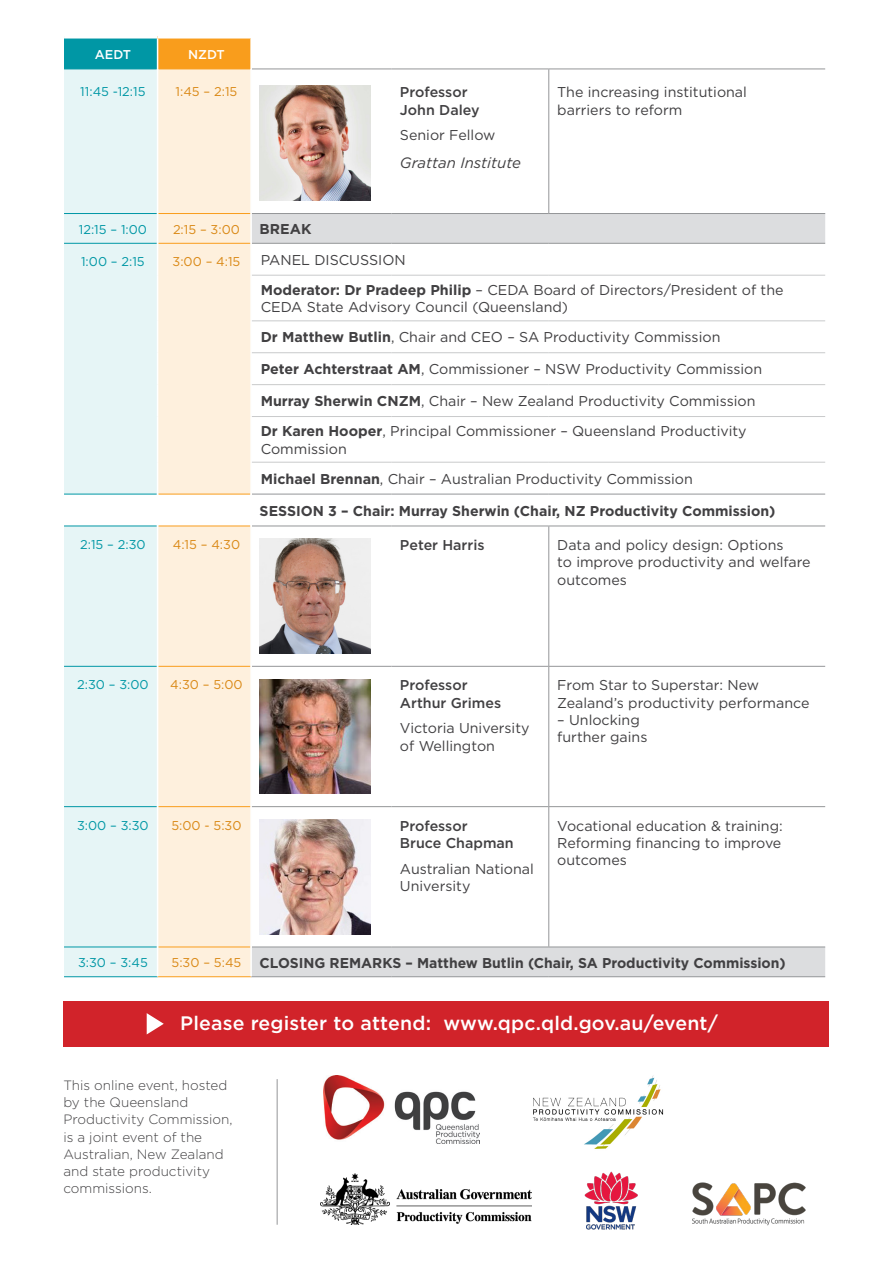
<style>
.page{position:relative;width:893px;height:1263px;background:#fff}
.page>*{position:absolute;margin:0;border:0;box-sizing:border-box;transform-origin:0 0}
.Forum_body_copy{font:500 19.5px "Gotham";letter-spacing:.01em;color:#fff}
.speaker_title{font:italic 15px "Gotham";color:#414042}
.Forum_body_copy-2{font:14.25px/17.2px "Gotham";color:#414042}
.Forum_body_copy-3{font:700 14.25px "Gotham";color:#414042}
.forum_name{font:500 14.25px/17.2px "Gotham";color:#414042}
.Forum_body_copy-4{font:300 13.5px/17.2px "Gotham";color:#414042}
.Forum_body_copy-5{font:12.75px "Gotham";color:#0097a5}
.Forum_body_copy-6{font:12.75px "Gotham";color:#da8916}
.Forum_body_copy-7{font:500 12.75px "Gotham";color:#fff}
.s1{font-weight:700}
</style>
<div class="page">
<img style="left:323px;top:1075px;width:157px;height:69px">
<img style="left:533px;top:1075px;width:131px;height:74px">
<img style="left:320px;top:1173px;width:211px;height:52px">
<img style="left:693px;top:1182px;width:113px;height:44px">
<img style="left:584px;top:1171px;width:54px;height:59px">
<div style="left:64px;top:36px;width:94px;height:33px;background:#0097a5"></div>
<div style="left:158px;top:36px;width:93px;height:33px;background:#f99d1c"></div>
<div style="left:64px;top:70px;width:93px;height:906px;background:#e6f5f6"></div>
<svg style="left:158px;top:70px;width:92px;height:906px;fill:#fef0dd"></svg>
<svg style="left:252px;top:214px;width:573px;height:762px"></svg>
<hr style="left:252px;top:69px;width:139px;height:1px;background:#949698">
<hr style="left:391px;top:69px;width:158px;height:1px;background:#949698">
<hr style="left:549px;top:69px;width:276px;height:1px;background:#949698">
<hr style="left:548px;top:69px;width:1px;height:144px;background:#949698">
<hr style="left:252px;top:213px;width:139px;height:1px;background:#949698">
<hr style="left:391px;top:213px;width:158px;height:1px;background:#949698">
<hr style="left:549px;top:213px;width:276px;height:1px;background:#949698">
<hr style="left:252px;top:243px;width:139px;height:1px;background:#949698">
<hr style="left:391px;top:243px;width:158px;height:1px;background:#949698">
<hr style="left:549px;top:243px;width:276px;height:1px;background:#949698">
<hr style="left:252px;top:494px;width:139px;height:1px;background:#949698">
<hr style="left:391px;top:494px;width:158px;height:1px;background:#949698">
<hr style="left:549px;top:494px;width:276px;height:1px;background:#949698">
<hr style="left:252px;top:526px;width:139px;height:1px;background:#949698">
<hr style="left:391px;top:526px;width:158px;height:1px;background:#949698">
<hr style="left:549px;top:526px;width:276px;height:1px;background:#949698">
<hr style="left:548px;top:526px;width:1px;height:140px;background:#949698">
<hr style="left:252px;top:666px;width:139px;height:1px;background:#949698">
<hr style="left:391px;top:666px;width:158px;height:1px;background:#949698">
<hr style="left:549px;top:666px;width:276px;height:1px;background:#949698">
<hr style="left:548px;top:667px;width:1px;height:139px;background:#949698">
<hr style="left:548px;top:807px;width:1px;height:139px;background:#949698">
<hr style="left:252px;top:946px;width:139px;height:1px;background:#949698">
<hr style="left:391px;top:946px;width:158px;height:1px;background:#949698">
<hr style="left:549px;top:946px;width:276px;height:1px;background:#949698">
<hr style="left:251px;top:976px;width:140px;height:1px;background:#949698">
<hr style="left:391px;top:976px;width:158px;height:1px;background:#949698">
<hr style="left:549px;top:976px;width:276px;height:1px;background:#949698">
<hr style="left:64px;top:69px;width:93px;height:1px;background:#0097a5">
<hr style="left:64px;top:213px;width:93px;height:1px;background:#0097a5">
<hr style="left:64px;top:243px;width:93px;height:1px;background:#0097a5">
<hr style="left:64px;top:494px;width:93px;height:1px;background:#0097a5">
<hr style="left:64px;top:526px;width:93px;height:1px;background:#0097a5">
<hr style="left:64px;top:666px;width:93px;height:1px;background:#0097a5">
<hr style="left:64px;top:806px;width:93px;height:1px;background:#0097a5">
<hr style="left:64px;top:946px;width:93px;height:1px;background:#0097a5">
<hr style="left:64px;top:976px;width:94px;height:1px;background:#0097a5">
<hr style="left:158px;top:69px;width:92px;height:1px;background:#f99d1c">
<hr style="left:158px;top:213px;width:92px;height:1px;background:#f99d1c">
<hr style="left:158px;top:243px;width:92px;height:1px;background:#f99d1c">
<hr style="left:158px;top:494px;width:92px;height:1px;background:#f99d1c">
<hr style="left:158px;top:526px;width:92px;height:1px;background:#f99d1c">
<hr style="left:158px;top:666px;width:92px;height:1px;background:#f99d1c">
<hr style="left:158px;top:806px;width:92px;height:1px;background:#f99d1c">
<hr style="left:158px;top:946px;width:92px;height:1px;background:#f99d1c">
<hr style="left:158px;top:976px;width:93px;height:1px;background:#f99d1c">
<hr style="left:157px;top:39px;width:1px;height:30px;background:#fff">
<div style="left:64px;top:34px;width:94px;height:5px;background:#fff"></div>
<div style="left:158px;top:34px;width:93px;height:5px;background:#fff"></div>
<hr style="left:250px;top:39px;width:2px;height:30px;background:#fff">
<hr style="left:252px;top:806px;width:139px;height:1px;background:#949698">
<hr style="left:391px;top:806px;width:158px;height:1px;background:#949698">
<hr style="left:549px;top:806px;width:276px;height:1px;background:#949698">
<hr style="left:252px;top:275px;width:139px;height:1px;background:#c9cacb">
<hr style="left:391px;top:275px;width:158px;height:1px;background:#c9cacb">
<hr style="left:549px;top:275px;width:276px;height:1px;background:#c9cacb">
<hr style="left:252px;top:320px;width:139px;height:1px;background:#c9cacb">
<hr style="left:391px;top:320px;width:158px;height:1px;background:#c9cacb">
<hr style="left:549px;top:320px;width:276px;height:1px;background:#c9cacb">
<hr style="left:252px;top:352px;width:139px;height:1px;background:#c9cacb">
<hr style="left:391px;top:352px;width:158px;height:1px;background:#c9cacb">
<hr style="left:549px;top:352px;width:276px;height:1px;background:#c9cacb">
<hr style="left:252px;top:384px;width:139px;height:1px;background:#c9cacb">
<hr style="left:391px;top:384px;width:158px;height:1px;background:#c9cacb">
<hr style="left:549px;top:384px;width:276px;height:1px;background:#c9cacb">
<hr style="left:252px;top:416px;width:139px;height:1px;background:#c9cacb">
<hr style="left:391px;top:416px;width:158px;height:1px;background:#c9cacb">
<hr style="left:549px;top:416px;width:276px;height:1px;background:#c9cacb">
<hr style="left:252px;top:462px;width:139px;height:1px;background:#c9cacb">
<hr style="left:391px;top:462px;width:158px;height:1px;background:#c9cacb">
<hr style="left:549px;top:462px;width:276px;height:1px;background:#c9cacb">
<img style="left:260px;top:86px;width:110px;height:115px">
<img style="left:260px;top:539px;width:110px;height:114px">
<img style="left:260px;top:679px;width:110px;height:115px">
<img style="left:260px;top:819px;width:110px;height:115px">
<div style="left:64px;top:1001px;width:765px;height:45px;background:#d1232a"></div>
<svg style="left:147px;top:1013px;width:17px;height:21px"></svg>
<hr style="left:277px;top:1079px;width:1px;height:146px;background:#949698">
<p class="Forum_body_copy-7" style="left:95px;top:46px;width:38px">AEDT</p>
<p class="Forum_body_copy-7" style="left:188px;top:46px;width:38px">NZDT</p>
<p class="Forum_body_copy-5" style="left:80px;top:83px;width:67px">11:45 -12:15</p>
<p class="Forum_body_copy-6" style="left:176px;top:83px;width:63px">1:45 – 2:15</p>
<p class="forum_name" style="left:400px;top:83px;width:81px">Professor<br>John Daley</p>
<p class="Forum_body_copy-2" style="left:400px;top:126px;width:97px">Senior Fellow</p>
<p class="speaker_title" style="left:400px;top:153px;width:123px">Grattan Institute</p>
<p class="Forum_body_copy-2" style="left:557px;top:83px;width:191px">The increasing institutional barriers to reform</p>
<p class="Forum_body_copy-5" style="left:79px;top:221px;width:70px">12:15 – 1:00</p>
<p class="Forum_body_copy-6" style="left:173px;top:221px;width:68px">2:15 – 3:00</p>
<p class="Forum_body_copy-3" style="left:260px;top:220px;width:53px">BREAK</p>
<p class="Forum_body_copy-5" style="left:81px;top:254px;width:65px">1:00 – 2:15</p>
<p class="Forum_body_copy-6" style="left:173px;top:254px;width:69px">3:00 – 4:15</p>
<p class="Forum_body_copy-2" style="left:261px;top:251px;width:147px">PANEL DISCUSSION</p>
<p class="Forum_body_copy-2" style="left:261px;top:281px;width:524px"><span class="s1">Moderator: Dr Pradeep Philip</span> – CEDA Board of Directors/President of the<br>CEDA State Advisory Council (Queensland)</p>
<p class="Forum_body_copy-2" style="left:261px;top:328px;width:461px"><span class="s1">Dr Matthew Butlin</span>, Chair and CEO – SA Productivity Commission</p>
<p class="Forum_body_copy-2" style="left:261px;top:360px;width:503px"><span class="s1">Peter Achterstraat AM</span>, Commissioner – NSW Productivity Commission</p>
<p class="Forum_body_copy-2" style="left:261px;top:392px;width:496px"><span class="s1">Murray Sherwin CNZM</span>, Chair – New Zealand Productivity Commission</p>
<p class="Forum_body_copy-2" style="left:261px;top:422px;width:487px"><span class="s1">Dr Karen Hooper</span>, Principal Commissioner – Queensland Productivity<br>Commission</p>
<p class="Forum_body_copy-2" style="left:261px;top:470px;width:434px"><span class="s1">Michael Brennan</span>, Chair – Australian Productivity Commission</p>
<p class="Forum_body_copy-3" style="left:260px;top:501px;width:517px">SESSION 3 – Chair: Murray Sherwin (Chair, NZ Productivity Commission)</p>
<p class="Forum_body_copy-5" style="left:80px;top:536px;width:67px">2:15 – 2:30</p>
<p class="Forum_body_copy-6" style="left:173px;top:536px;width:69px">4:15 – 4:30</p>
<p class="forum_name" style="left:400px;top:536px;width:86px">Peter Harris</p>
<p class="Forum_body_copy-2" style="left:557px;top:536px;width:255px">Data and policy design: Options<br>to improve productivity and welfare outcomes</p>
<p class="Forum_body_copy-5" style="left:77px;top:677px;width:73px">2:30 – 3:00</p>
<p class="Forum_body_copy-6" style="left:170px;top:677px;width:74px">4:30 – 5:00</p>
<p class="forum_name" style="left:400px;top:677px;width:103px">Professor<br>Arthur Grimes</p>
<p class="Forum_body_copy-2" style="left:400px;top:719px;width:131px">Victoria University of Wellington</p>
<p class="Forum_body_copy-2" style="left:557px;top:676px;width:254px">From Star to Superstar: New<br>Zealand’s productivity performance</p>
<p class="Forum_body_copy-2" style="left:557px;top:711px;width:92px">– Unlocking further gains</p>
<p class="Forum_body_copy-5" style="left:77px;top:817px;width:73px">3:00 – 3:30</p>
<p class="Forum_body_copy-6" style="left:171px;top:817px;width:72px">5:00 - 5:30</p>
<p class="forum_name" style="left:400px;top:817px;width:115px">Professor<br>Bruce Chapman</p>
<p class="Forum_body_copy-2" style="left:400px;top:860px;width:135px">Australian National<br>University</p>
<p class="Forum_body_copy-2" style="left:557px;top:817px;width:227px;text-align:justify">Vocational education &amp; training:<br>Reforming financing to improve outcomes</p>
<p class="Forum_body_copy-5" style="left:78px;top:954px;width:71px">3:30 – 3:45</p>
<p class="Forum_body_copy-6" style="left:172px;top:954px;width:71px">5:30 – 5:45</p>
<p class="Forum_body_copy-3" style="left:260px;top:953px;width:528px">CLOSING REMARKS – Matthew Butlin (Chair, SA Productivity Commission)</p>
<p class="Forum_body_copy" style="left:180px;top:1010px;width:539px">Please register to attend: www.qpc.qld.gov.au/event/</p>
<p class="Forum_body_copy-4" style="left:63px;top:1076px;width:171px">This online event, hosted by the Queensland<br>Productivity Commission, is a joint event of the<br>Australian, New Zealand and state productivity commissions.</p>
</div>
